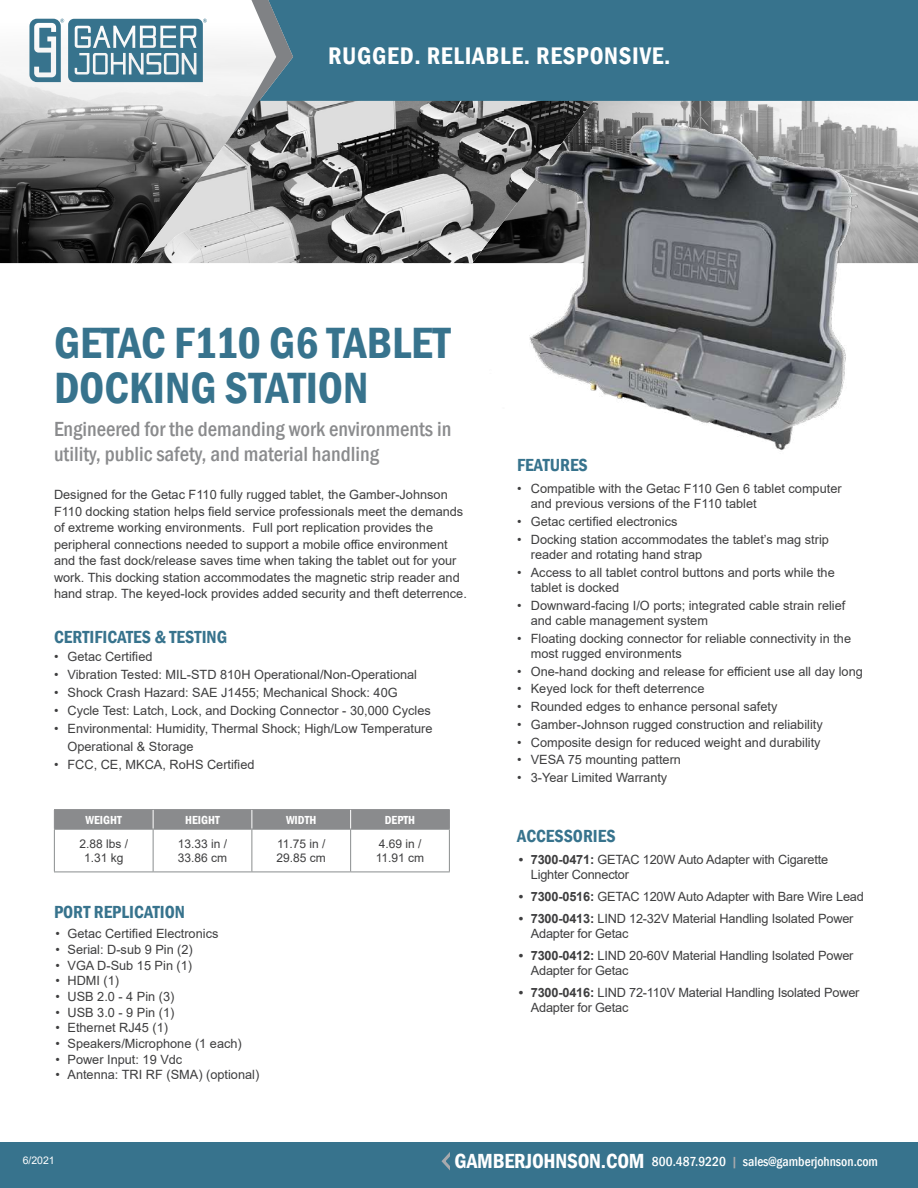
<style>
.page{position:relative;width:918px;height:1188px;background:#fff}
.page>*{position:absolute;margin:0;border:0;box-sizing:border-box;transform-origin:0 0}
.t1{font:600 condensed 45px/45px "Franklin Gothic";color:#37738d}
.t2{font:600 condensed 24.75px "Franklin Gothic";letter-spacing:.03em;color:#fff}
.t3{font:500 condensed 21px/25.2px "Franklin Gothic";color:#8a8b8d}
.t4{font:600 condensed 18px "Franklin Gothic";color:#37738d}
.t5{font:500 condensed 13.5px "Franklin Gothic";color:#fff}
.t6{font:12.75px/15.3px "Arial";color:#3e3e3f}
.t7{font:12px/14.4px "Arial";color:#3e3e3f}
.t8{font:600 condensed 12px "Franklin Gothic";color:#fff}
.t9{font:10.5px "Arial";color:#fff}
.s1{font-weight:700}
.s2{font-weight:600;font-size:21px}
.s3{color:#a8a9ad}
</style>
<div class="page">
<div style="left:0;top:1143px;width:918px;height:45px;background:#37738d"></div>
<svg style="left:441px;top:1152px;width:9px;height:19px"></svg>
<img style="left:594px;top:101px;width:232px;height:8px">
<img style="left:0;top:47px;width:234px;height:216px">
<img style="left:136px;top:100px;width:458px;height:163px">
<div style="left:293px;top:0;width:625px;height:101px;background:#37738d"></div>
<svg style="left:234px;top:0;width:59px;height:131px"></svg>
<svg style="left:29px;top:19px;width:178px;height:63px"></svg>
<img style="left:462px;top:109px;width:456px;height:341px">
<hr style="left:54px;top:809px;width:99px;height:1px;background:#8a8b8d">
<hr style="left:153px;top:809px;width:99px;height:1px;background:#8a8b8d">
<hr style="left:252px;top:809px;width:99px;height:1px;background:#8a8b8d">
<hr style="left:351px;top:809px;width:99px;height:1px;background:#8a8b8d">
<div style="left:54px;top:810px;width:396px;height:19px;background:#8a8b8d"></div>
<hr style="left:54px;top:829px;width:99px;height:1px;background:#8a8d8e">
<hr style="left:54px;top:830px;width:1px;height:42px;background:#8a8d8e">
<hr style="left:153px;top:829px;width:99px;height:1px;background:#8a8d8e">
<hr style="left:153px;top:830px;width:1px;height:42px;background:#8a8d8e">
<hr style="left:252px;top:829px;width:99px;height:1px;background:#8a8d8e">
<hr style="left:252px;top:830px;width:1px;height:42px;background:#8a8d8e">
<hr style="left:351px;top:829px;width:99px;height:1px;background:#8a8d8e">
<hr style="left:350px;top:830px;width:1px;height:42px;background:#8a8d8e">
<hr style="left:449px;top:830px;width:1px;height:42px;background:#8a8d8e">
<hr style="left:54px;top:872px;width:99px;height:1px;background:#8a8d8e">
<hr style="left:153px;top:872px;width:99px;height:1px;background:#8a8d8e">
<hr style="left:252px;top:872px;width:99px;height:1px;background:#8a8d8e">
<hr style="left:351px;top:872px;width:99px;height:1px;background:#8a8d8e">
<h2 class="t2" style="left:328px;top:39px;width:344px">RUGGED. RELIABLE. RESPONSIVE.</h2>
<h1 class="t1" style="left:54px;top:320px;width:398px">GETAC F110 G6 TABLET<br>DOCKING STATION</h1>
<h3 class="t3" style="left:54px;top:416px;width:399px">Engineered for the demanding work environments in utility, public safety, and material handling</h3>
<p class="t6" style="left:54px;top:486px;width:414px;line-height:16.5px">Designed for the Getac F110 fully rugged tablet, the Gamber-Johnson F110 docking station helps field service professionals meet the demands of extreme working environments. Full port replication provides the peripheral connections needed to support a mobile office environment and the fast dock/release saves time when taking the tablet out for your work. This docking station accommodates the magnetic strip reader and hand strap. The keyed-lock provides added security and theft deterrence.</p>
<h3 class="t4" style="left:54px;top:625px;width:175px">CERTIFICATES &amp; TESTING</h3>
<p class="t6" style="left:54px;top:649px;width:100px">• Getac Certified</p>
<p class="t6" style="left:54px;top:667px;width:365px">• Vibration Tested: MIL-STD 810H Operational/Non-Operational</p>
<p class="t6" style="left:54px;top:685px;width:345px">• Shock Crash Hazard: SAE J1455; Mechanical Shock: 40G</p>
<p class="t6" style="left:54px;top:703px;width:378px">• Cycle Test: Latch, Lock, and Docking Connector - 30,000 Cycles</p>
<p class="t6" style="left:68px;top:720px;width:366px;line-height:18px;text-indent:-14px">• Environmental: Humidity, Thermal Shock; High/Low Temperature<br>Operational &amp; Storage</p>
<p class="t6" style="left:54px;top:757px;width:202px">• FCC, CE, MKCA, RoHS Certified</p>
<p class="t8" style="left:86px;top:812px;width:38px">WEIGHT</p>
<p class="t8" style="left:185px;top:812px;width:36px">HEIGHT</p>
<p class="t8" style="left:286px;top:812px;width:32px">WIDTH</p>
<p class="t8" style="left:385px;top:812px;width:32px">DEPTH</p>
<p class="t7" style="left:79px;top:836px;width:50px;text-align:center">2.88 lbs /<br>1.31 kg</p>
<p class="t7" style="left:178px;top:836px;width:51px">13.33 in /<br>33.86 cm</p>
<p class="t7" style="left:277px;top:836px;width:51px">11.75 in /<br>29.85 cm</p>
<p class="t7" style="left:376px;top:836px;width:50px">4.69 in /<br>11.91 cm</p>
<h3 class="t4" style="left:54px;top:900px;width:133px">PORT REPLICATION</h3>
<p class="t6" style="left:56px;top:926px;width:164px">• Getac Certified Electronics</p>
<p class="t6" style="left:56px;top:942px;width:139px">• Serial: D-sub 9 Pin (2)</p>
<p class="t6" style="left:56px;top:957px;width:138px">• VGA D-Sub 15 Pin (1)</p>
<p class="t6" style="left:56px;top:973px;width:65px">• HDMI (1)</p>
<p class="t6" style="left:56px;top:989px;width:120px">• USB 2.0 - 4 Pin (3)</p>
<p class="t6" style="left:56px;top:1004px;width:120px">• USB 3.0 - 9 Pin (1)</p>
<p class="t6" style="left:56px;top:1020px;width:114px">• Ethernet RJ45 (1)</p>
<p class="t6" style="left:56px;top:1036px;width:188px">• Speakers/Microphone (1 each)</p>
<p class="t6" style="left:56px;top:1051px;width:128px">• Power Input: 19 Vdc</p>
<p class="t6" style="left:56px;top:1067px;width:205px">• Antenna: TRI RF (SMA) (optional)</p>
<h3 class="t4" style="left:517px;top:453px;width:72px">FEATURES</h3>
<p class="t6" style="left:531px;top:481px;width:312px;text-indent:-14px">• Compatible with the Getac F110 Gen 6 tablet computer and previous versions of the F110 tablet</p>
<p class="t6" style="left:517px;top:514px;width:162px">• Getac certified electronics</p>
<p class="t6" style="left:531px;top:531px;width:300px;text-indent:-14px">• Docking station accommodates the tablet’s mag strip reader and rotating hand strap</p>
<p class="t6" style="left:531px;top:564px;width:306px;text-indent:-14px">• Access to all tablet control buttons and ports while the tablet is docked</p>
<p class="t6" style="left:531px;top:597px;width:316px;text-indent:-14px">• Downward-facing I/O ports; integrated cable strain relief and cable management system</p>
<p class="t6" style="left:531px;top:631px;width:322px;text-indent:-14px">• Floating docking connector for reliable connectivity in the most rugged environments</p>
<p class="t6" style="left:517px;top:664px;width:347px">• One-hand docking and release for efficient use all day long</p>
<p class="t6" style="left:517px;top:681px;width:189px">• Keyed lock for theft deterrence</p>
<p class="t6" style="left:517px;top:699px;width:262px">• Rounded edges to enhance personal safety</p>
<p class="t6" style="left:517px;top:717px;width:307px">• Gamber-Johnson rugged construction and reliability</p>
<p class="t6" style="left:517px;top:734px;width:305px">• Composite design for reduced weight and durability</p>
<p class="t6" style="left:517px;top:752px;width:165px">• VESA 75 mounting pattern</p>
<p class="t6" style="left:517px;top:770px;width:152px">• 3-Year Limited Warranty</p>
<h3 class="t4" style="left:517px;top:824px;width:100px">ACCESSORIES</h3>
<p class="t6" style="left:531px;top:852px;width:299px;text-indent:-12px"><span class="s1">• 7300-0471:</span> GETAC 120W Auto Adapter with Cigarette<br>Lighter Connector</p>
<p class="t6" style="left:519px;top:889px;width:347px"><span class="s1">• 7300-0516:</span> GETAC 120W Auto Adapter with Bare Wire Lead</p>
<p class="t6" style="left:531px;top:911px;width:324px;text-indent:-12px"><span class="s1">• 7300-0413:</span> LIND 12-32V Material Handling Isolated Power<br>Adapter for Getac</p>
<p class="t6" style="left:531px;top:948px;width:324px;text-indent:-12px"><span class="s1">• 7300-0412:</span> LIND 20-60V Material Handling Isolated Power<br>Adapter for Getac</p>
<p class="t6" style="left:531px;top:985px;width:330px;text-indent:-12px"><span class="s1">• 7300-0416:</span> LIND 72-110V Material Handling Isolated Power<br>Adapter for Getac</p>
<p class="t9" style="left:23px;top:1153px;width:34px">6/2021</p>
<p class="t5" style="left:454px;top:1153px;width:425px"><span class="s2">GAMBERJOHNSON.COM</span> 800.487.9220 <span class="s3">|</span> sales@gamberjohnson.com</p>
</div>
